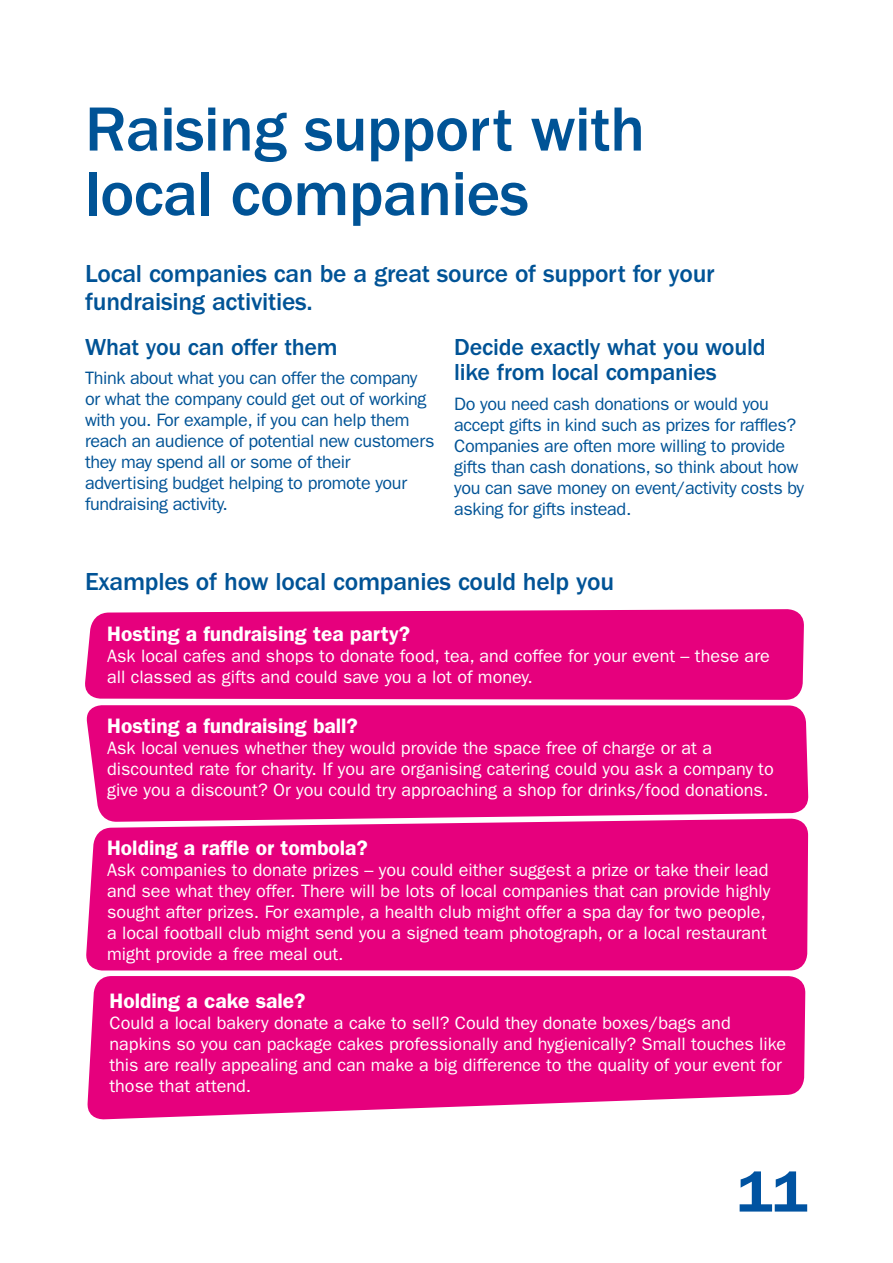
<style>
.page{position:relative;width:893px;height:1263px;background:#fff}
.page>*{position:absolute;margin:0;border:0;box-sizing:border-box;transform-origin:0 0}
.t1{font:500 64.5px/64.5px "ITC Franklin Gothic Std";letter-spacing:-.01em;color:#005396}
.t2{font:600 58.5px "ITC Franklin Gothic Std";color:#0053a1}
.t3{font:500 25.5px/28.5px "ITC Franklin Gothic Std";letter-spacing:-.01em;color:#005396}
.t4{font:500 24px/25.5px "ITC Franklin Gothic Std";letter-spacing:-.01em;color:#005396}
.t5{font:600 21px "ITC Franklin Gothic Std";color:#fff}
.t6{font:18px/21px "ITC Franklin Gothic Std";color:#fff}
.t7{font:18px/21px "ITC Franklin Gothic Std";letter-spacing:-.02em;color:#005396}
</style>
<div class="page">
<div style="left:85px;top:609px;width:719px;height:91px;background:#e6007d"></div>
<div style="left:86px;top:705px;width:723px;height:113px;background:#e6007d"></div>
<div style="left:86px;top:818px;width:722px;height:152px;background:#e6007d"></div>
<svg style="left:87px;top:976px;width:718px;height:144px;background:#e81989"></svg>
<h1 class="t1" style="left:85px;top:98px;width:562px">Raising support with local companies</h1>
<h3 class="t3" style="left:85px;top:259px;width:631px">Local companies can be a great source of support for your fundraising activities.</h3>
<h3 class="t4" style="left:85px;top:334px;width:254px">What you can offer them</h3>
<p class="t7" style="left:85px;top:368px;width:351px">Think about what you can offer the company or what the company could get out of working with you. For example, if you can help them reach an audience of potential new customers they may spend all or some of their advertising budget helping to promote your fundraising activity.</p>
<h3 class="t4" style="left:454px;top:334px;width:313px">Decide exactly what you would like from local companies</h3>
<p class="t7" style="left:454px;top:393px;width:351px">Do you need cash donations or would you accept gifts in kind such as prizes for raffles?<br>Companies are often more willing to provide gifts than cash donations, so think about how you can save money on event/activity costs by asking for gifts instead.</p>
<h3 class="t3" style="left:85px;top:567px;width:531px">Examples of how local companies could help you</h3>
<p class="t5" style="left:107px;top:621px;width:305px">Hosting a fundraising tea party?</p>
<p class="t6" style="left:107px;top:645px;width:664px">Ask local cafes and shops to donate food, tea, and coffee for your event – these are all classed as gifts and could save you a lot of money.</p>
<p class="t5" style="left:107px;top:713px;width:252px">Hosting a fundraising ball?</p>
<p class="t6" style="left:107px;top:737px;width:668px">Ask local venues whether they would provide the space free of charge or at a discounted rate for charity. If you are organising catering could you ask a company to give you a discount? Or you could try approaching a shop for drinks/food donations.</p>
<p class="t5" style="left:107px;top:835px;width:262px">Holding a raffle or tombola?</p>
<p class="t6" style="left:107px;top:859px;width:665px">Ask companies to donate prizes – you could either suggest a prize or take their lead and see what they offer. There will be lots of local companies that can provide highly sought after prizes. For example, a health club might offer a spa day for two people, a local football club might send you a signed team photograph, or a local restaurant might provide a free meal out.</p>
<p class="t5" style="left:109px;top:989px;width:198px">Holding a cake sale?</p>
<p class="t6" style="left:109px;top:1013px;width:678px">Could a local bakery donate a cake to sell? Could they donate boxes/bags and napkins so you can package cakes professionally and hygienically? Small touches like this are really appealing and can make a big difference to the quality of your event for those that attend.</p>
<h2 class="t2" style="left:737px;top:1157px;width:72px">11</h2>
</div>
